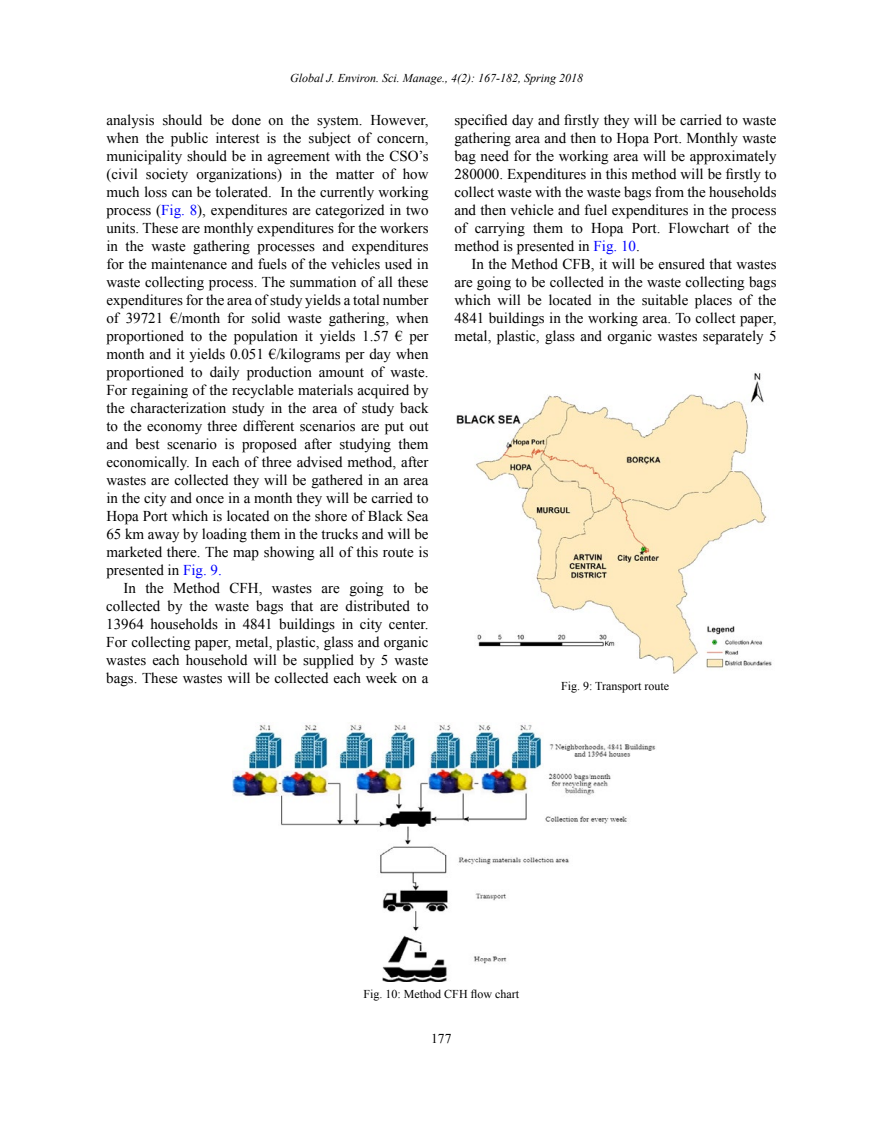
<style>
.page{position:relative;width:872px;height:1127px;background:#fff}
.page>*{position:absolute;margin:0;border:0;box-sizing:border-box;transform-origin:0 0}
.t1{font:15px/18px "Times New Roman";color:#000;text-align:justify}
.t2{font:13.5px "Times New Roman";color:#000}
.t3{font:italic 12px "Times New Roman";color:#000}
.t4{font:12px "Times New Roman";color:#000}
.s1{color:#00f}
</style>
<div class="page">
<img style="left:456px;top:373px;width:316px;height:301px">
<img style="left:233px;top:724px;width:423px;height:257px">
<p class="t3" style="left:290px;top:70px;width:294px">Global J. Environ. Sci. Manage., 4(2): 167-182, Spring 2018</p>
<p class="t1" style="left:106px;top:111px;width:324px">analysis should be done on the system. However, when the public interest is the subject of concern, municipality should be in agreement with the CSO’s (civil society organizations) in the matter of how much loss can be tolerated. In the currently working process (<span class="s1">Fig. 8</span>), expenditures are categorized in two units. These are monthly expenditures for the workers in the waste gathering processes and expenditures for the maintenance and fuels of the vehicles used in waste collecting process. The summation of all these expenditures for the area of study yields a total number of 39721 €/month for solid waste gathering, when proportioned to the population it yields 1.57 € per month and it yields 0.051 €/kilograms per day when proportioned to daily production amount of waste.<br>For regaining of the recyclable materials acquired by the characterization study in the area of study back to the economy three different scenarios are put out and best scenario is proposed after studying them economically. In each of three advised method, after wastes are collected they will be gathered in an area in the city and once in a month they will be carried to Hopa Port which is located on the shore of Black Sea 65 km away by loading them in the trucks and will be marketed there. The map showing all of this route is presented in <span class="s1">Fig. 9.</span></p>
<p class="t1" style="left:106px;top:579px;width:324px;text-indent:17px">In the Method CFH, wastes are going to be collected by the waste bags that are distributed to 13964 households in 4841 buildings in city center.<br>For collecting paper, metal, plastic, glass and organic wastes each household will be supplied by 5 waste bags. These wastes will be collected each week on a</p>
<p class="t1" style="left:454px;top:111px;width:324px">specified day and firstly they will be carried to waste gathering area and then to Hopa Port. Monthly waste bag need for the working area will be approximately 280000. Expenditures in this method will be firstly to collect waste with the waste bags from the households and then vehicle and fuel expenditures in the process of carrying them to Hopa Port. Flowchart of the method is presented in <span class="s1">Fig. 10</span>.</p>
<p class="t1" style="left:454px;top:255px;width:324px;text-indent:17px">In the Method CFB, it will be ensured that wastes are going to be collected in the waste collecting bags which will be located in the suitable places of the 4841 buildings in the working area. To collect paper, metal, plastic, glass and organic wastes separately 5</p>
<p class="t4" style="left:561px;top:678px;width:110px">Fig. 9: Transport route</p>
<p class="t4" style="left:363px;top:986px;width:157px">Fig. 10: Method CFH flow chart</p>
<p class="t2" style="left:431px;top:1029px;width:22px">177</p>
</div>
